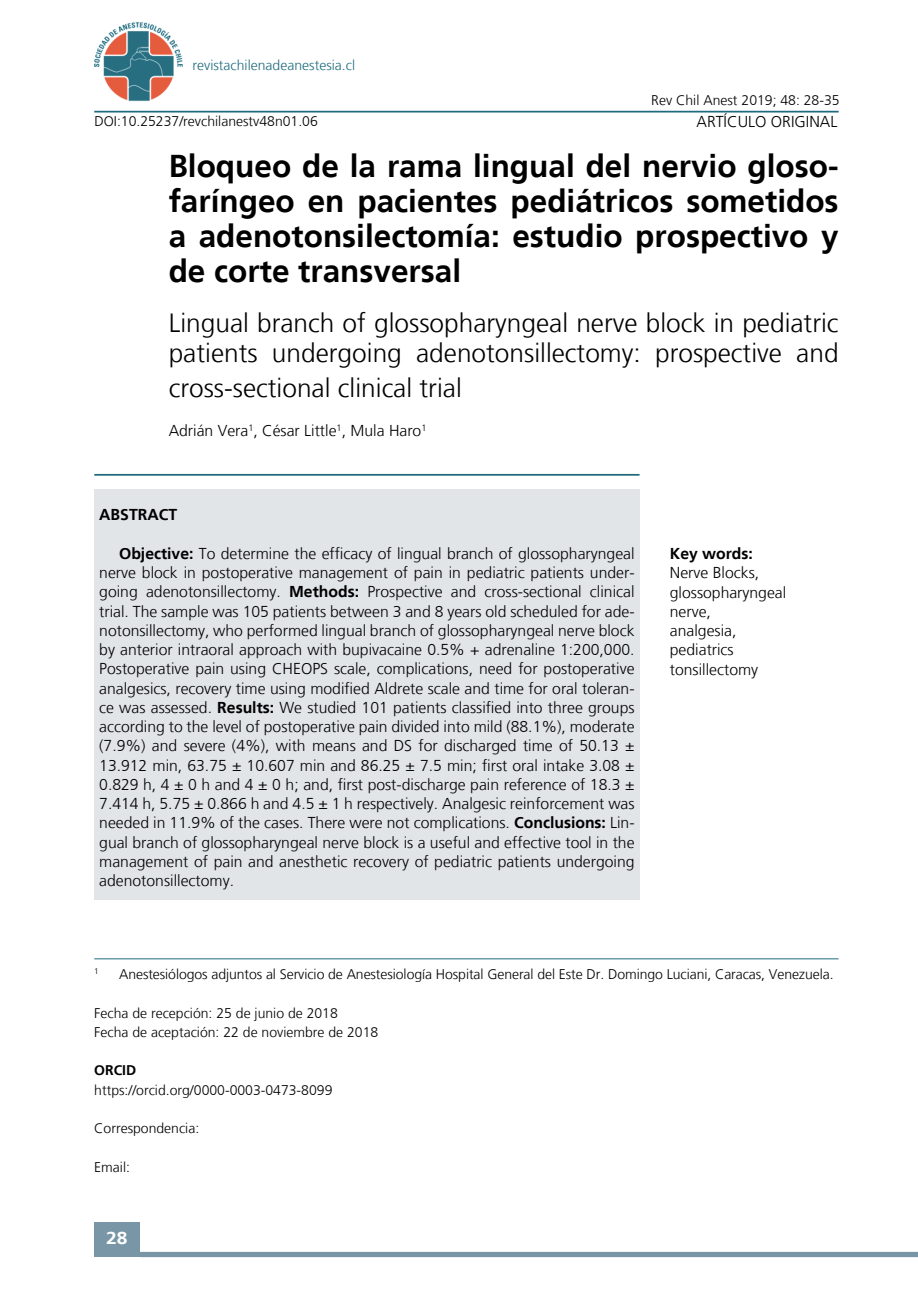
<style>
.page{position:relative;width:918px;height:1315px;background:#fff}
.page>*{position:absolute;margin:0;border:0;box-sizing:border-box;transform-origin:0 0}
.t1{font:700 31.5px/35px "Frutiger LT";color:#000;text-align:justify}
.t2{font:300 26.25px/29.8px "Frutiger LT";color:#000}
.t3{font:700 17.5px "Frutiger LT";color:#fff;scale:1.1 1}
.t4{font:300 15.75px/19.2px "Frutiger LT";color:#000;text-align:justify}
.t5{font:700 15.75px "Frutiger LT";color:#000}
.t6{font:300 14px/19.2px "Frutiger LT";color:#000}
.t7{font:300 14px "Frutiger LT";color:#1f6b7d}
.t8{font:700 14px "Frutiger LT";color:#000}
.t9{font:300 8.22px "Frutiger LT";color:#000}
.s1{font-weight:700}
</style>
<div class="page">
<div style="left:94px;top:1222px;width:46px;height:35px;background:#7896a5"></div>
<div style="left:140px;top:1251px;width:778px;height:6px;background:#7896a5"></div>
<hr style="left:94px;top:111px;width:744px;height:1px;background:#1f6b7d">
<img style="left:94px;top:22px;width:89px;height:80px">
<hr style="left:94px;top:958px;width:744px;height:1px;background:#1f6b7d">
<div style="left:94px;top:489px;width:545px;height:411px;background:#e1e5e8"></div>
<hr style="left:94px;top:474px;width:545px;height:2px;background:#1f6b7d">
<p class="t7" style="left:192px;top:57px;width:164px">revistachilenadeanestesia.cl</p>
<p class="t6" style="left:651px;top:91px;width:190px">Rev Chil Anest 2019; 48: 28-35</p>
<p class="t6" style="left:94px;top:112px;width:225px">DOI:10.25237/revchilanestv48n01.06</p>
<p class="t4" style="left:696px;top:112px;width:37px">artículo</p>
<p class="t4" style="left:771px;top:112px;width:10px">original</p>
<h1 class="t1" style="left:169px;top:149px;width:671px">Bloqueo de la rama lingual del nervio gloso&shy;faríngeo en pacientes pediátricos sometidos a adenotonsilectomía: estudio prospectivo y de corte transversal</h1>
<h2 class="t2" style="left:169px;top:308px;width:671px">Lingual branch of glossopharyngeal nerve block in pediatric patients undergoing adenotonsillectomy: prospective and</h2>
<h2 class="t2" style="left:169px;top:373px;width:295px">cross-sectional clinical trial</h2>
<p class="t4" style="left:169px;top:421px;width:259px">Adrián Vera<sup>1</sup>, César Little<sup>1</sup>, Mula Haro<sup>1</sup></p>
<p class="t5" style="left:99px;top:505px;width:32px">Abstract</p>
<p class="t4" style="left:99px;top:544px;width:537px;text-indent:20px"><span class="s1">Objective:</span> To determine the efficacy of lingual branch of glossopharyngeal nerve block in postoperative management of pain in pediatric patients under&shy;going adenotonsillectomy. <span class="s1">Methods:</span> Prospective and cross-sectional clinical trial. The sample was 105 patients between 3 and 8 years old scheduled for ade&shy;notonsillectomy, who performed lingual branch of glossopharyngeal nerve block by anterior intraoral approach with bupivacaine 0.5% + adrenaline 1:200,000.<br>Postoperative pain using CHEOPS scale, complications, need for postoperative analgesics, recovery time using modified Aldrete scale and time for oral toleran&shy;ce was assessed. <span class="s1">Results:</span> We studied 101 patients classified into three groups according to the level of postoperative pain divided into mild (88.1%), moderate (7.9%) and severe (4%), with means and DS for discharged time of 50.13 ± 13.912 min, 63.75 ± 10.607 min and 86.25 ± 7.5 min; first oral intake 3.08 ± 0.829 h, 4 ± 0 h and 4 ± 0 h; and, first post-discharge pain reference of 18.3 ± 7.414 h, 5.75 ± 0.866 h and 4.5 ± 1 h respectively. Analgesic reinforcement was needed in 11.9% of the cases. There were not complications. <span class="s1">Conclusions:</span> Lin&shy;gual branch of glossopharyngeal nerve block is a useful and effective tool in the management of pain and anesthetic recovery of pediatric patients undergoing adenotonsillectomy.</p>
<p class="t5" style="left:670px;top:544px;width:84px">Key words:</p>
<p class="t4" style="left:670px;top:563px;width:118px;text-align:left">Nerve Blocks, glossopharyngeal nerve,<br>analgesia, pediatrics tonsillectomy</p>
<p class="t9" style="left:94px;top:967px;width:6px">1</p>
<p class="t6" style="left:119px;top:965px;width:716px">Anestesiólogos adjuntos al Servicio de Anestesiología Hospital General del Este Dr. Domingo Luciani, Caracas, Venezuela.</p>
<p class="t6" style="left:94px;top:1003px;width:285px">Fecha de recepción: 25 de junio de 2018<br>Fecha de aceptación: 22 de noviembre de 2018</p>
<p class="t8" style="left:94px;top:1062px;width:43px">ORCID</p>
<p class="t6" style="left:94px;top:1080px;width:240px">https://orcid.org/0000-0003-0473-8099</p>
<p class="t6" style="left:94px;top:1119px;width:107px">Correspondencia:</p>
<p class="t6" style="left:94px;top:1157px;width:37px">Email:</p>
<p class="t3" style="left:106px;top:1227px;width:21px">28</p>
</div>
